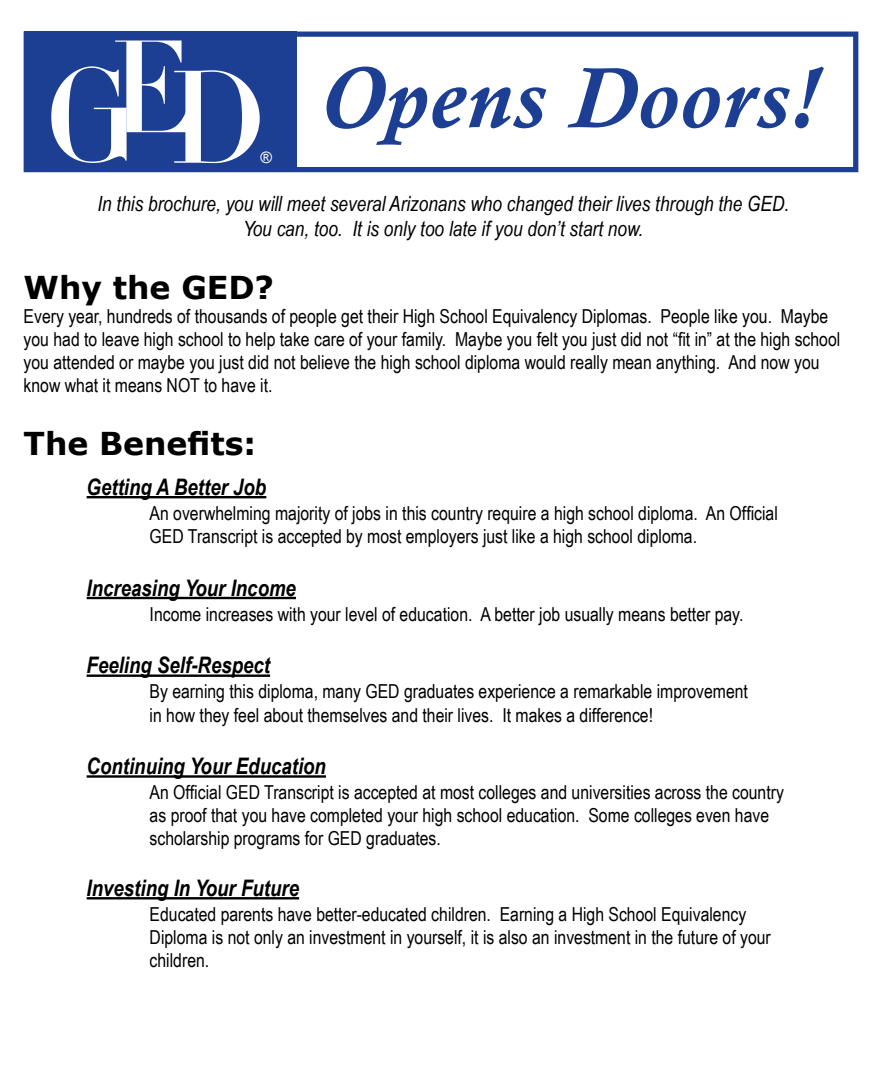
<style>
.page{position:relative;width:882px;height:1071px;background:#fff}
.page>*{position:absolute;margin:0;border:0;box-sizing:border-box;transform-origin:0 0}
.t1{font:italic 700 87.5px "Calisto";letter-spacing:.025em;color:#1c3f94}
.t2{font:700 31.5px "Verdana";color:#000}
.t3{font:italic 700 22.75px "Arial Narrow";color:#000}
.t4{font:italic 21px/25.2px "Arial Narrow";color:#000;text-align:center}
.t5{font:19.25px/23.1px "Arial Narrow";color:#000}
.t6{font:15.75px "Arial";color:#fff}
</style>
<div class="page">
<div style="left:24px;top:32px;width:834px;height:140px;border:5px solid #1c3f94"></div>
<hr style="left:87px;top:496px;width:179px;height:2px;background:#000">
<hr style="left:87px;top:597px;width:209px;height:2px;background:#000">
<hr style="left:87px;top:675px;width:183px;height:2px;background:#000">
<hr style="left:87px;top:775px;width:239px;height:3px;background:#000">
<hr style="left:87px;top:897px;width:212px;height:2px;background:#000">
<div style="left:24px;top:32px;width:273px;height:137px;background:#1c3f94"></div>
<svg style="left:51px;top:40px;width:209px;height:123px"></svg>
<p class="t6" style="left:260px;top:147px;width:13px">®</p>
<h1 class="t1" style="left:319px;top:47px;width:497px">Opens Doors!</h1>
<p class="t4" style="left:97px;top:191px;width:693px">In this brochure, you will meet several Arizonans who changed their lives through the GED.<br>You can, too. It is only too late if you don’t start now.</p>
<h2 class="t2" style="left:24px;top:268px;width:252px">Why the GED?</h2>
<p class="t5" style="left:24px;top:304px;width:818px">Every year, hundreds of thousands of people get their High School Equivalency Diplomas. People like you. Maybe you had to leave high school to help take care of your family. Maybe you felt you just did not “fit in” at the high school you attended or maybe you just did not believe the high school diploma would really mean anything. And now you know what it means NOT to have it.</p>
<h2 class="t2" style="left:24px;top:423px;width:234px">The Benefits:</h2>
<p class="t3" style="left:87px;top:470px;width:181px">Getting A Better Job</p>
<p class="t5" style="left:150px;top:501px;width:630px">An overwhelming majority of jobs in this country require a high school diploma. An Official<br>GED Transcript is accepted by most employers just like a high school diploma.</p>
<p class="t3" style="left:87px;top:570px;width:211px">Increasing Your Income</p>
<p class="t5" style="left:150px;top:602px;width:595px">Income increases with your level of education. A better job usually means better pay.</p>
<p class="t3" style="left:87px;top:648px;width:185px">Feeling Self-Respect</p>
<p class="t5" style="left:150px;top:679px;width:600px">By earning this diploma, many GED graduates experience a remarkable improvement in how they feel about themselves and their lives. It makes a difference!</p>
<p class="t3" style="left:87px;top:749px;width:241px">Continuing Your Education</p>
<p class="t5" style="left:150px;top:780px;width:636px">An Official GED Transcript is accepted at most colleges and universities across the country as proof that you have completed your high school education. Some colleges even have scholarship programs for GED graduates.</p>
<p class="t3" style="left:87px;top:871px;width:214px">Investing In Your Future</p>
<p class="t5" style="left:150px;top:902px;width:623px">Educated parents have better-educated children. Earning a High School Equivalency<br>Diploma is not only an investment in yourself, it is also an investment in the future of your children.</p>
</div>
